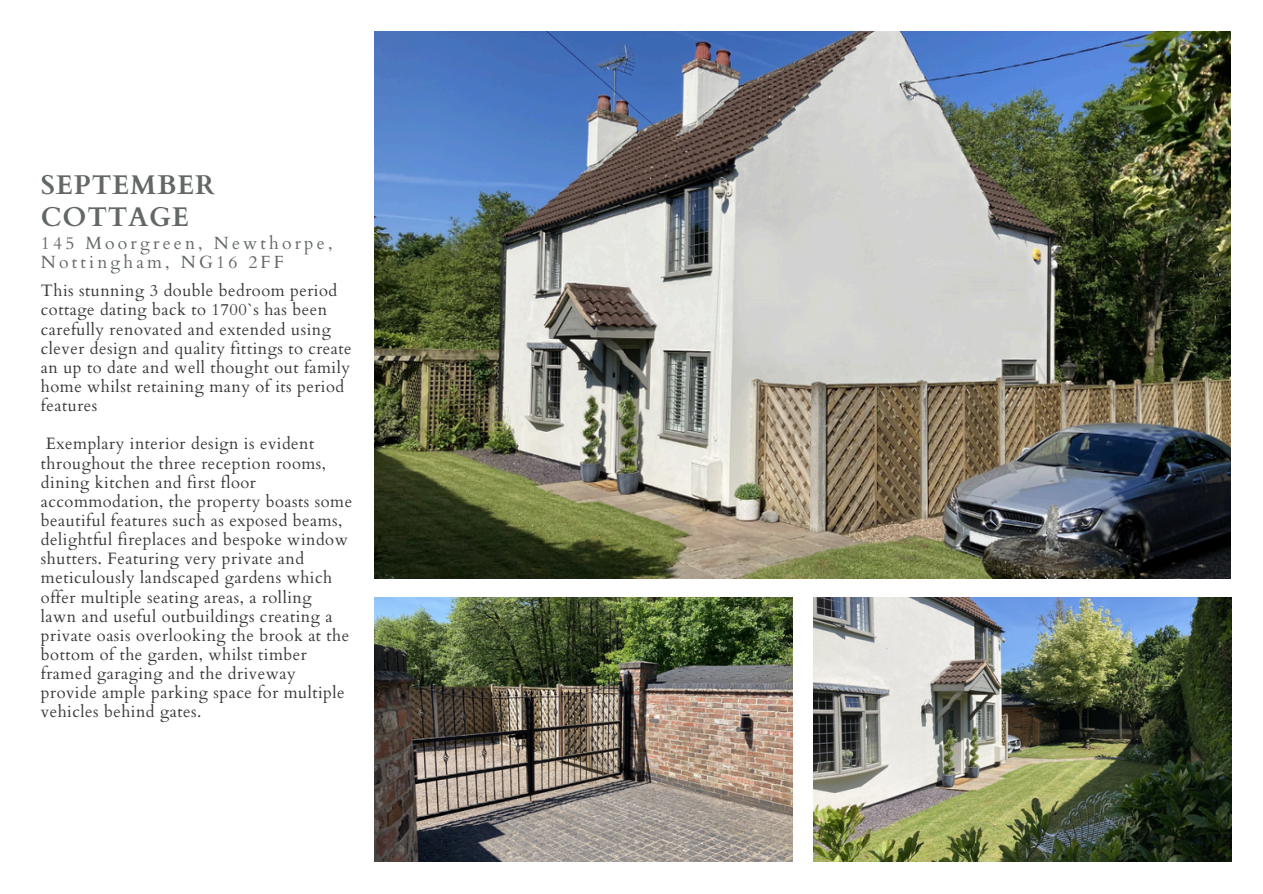
<style>
.page{position:relative;width:1263px;height:894px;background:#fff}
.page>*{position:absolute;margin:0;border:0;box-sizing:border-box;transform-origin:0 0}
.t1{font:700 27px/31.5px "Cardo";letter-spacing:.025em;color:#636867}
.t2{font:17.7px/19.2px "Cardo";letter-spacing:.18em;color:#636867}
.t3{font:16.5px/19.2px "Cardo";letter-spacing:.03em;color:#383837}
</style>
<div class="page">
<img style="left:374px;top:32px;width:857px;height:546px">
<img style="left:374px;top:597px;width:418px;height:264px">
<img style="left:813px;top:597px;width:418px;height:264px">
<p class="t1" style="left:41px;top:170px;width:176px">SEPTEMBER<br>COTTAGE</p>
<p class="t2" style="left:41px;top:234px;width:293px">145 Moorgreen, Newthorpe,<br>Nottingham, NG16 2FF</p>
<p class="t3" style="left:41px;top:281px;width:312px">This stunning 3 double bedroom period cottage dating back to 1700`s has been carefully renovated and extended using clever design and quality fittings to create an up to date and well thought out family home whilst retaining many of its period features</p>
<p class="t3" style="left:41px;top:434px;width:313px">Exemplary interior design is evident throughout the three reception rooms, dining kitchen and first floor accommodation, the property boasts some beautiful features such as exposed beams, delightful fireplaces and bespoke window shutters. Featuring very private and meticulously landscaped gardens which offer multiple seating areas, a rolling<br>lawn and useful outbuildings creating a private oasis overlooking the brook at the bottom of the garden, whilst timber framed garaging and the driveway provide ample parking space for multiple vehicles behind gates.</p>
</div>
